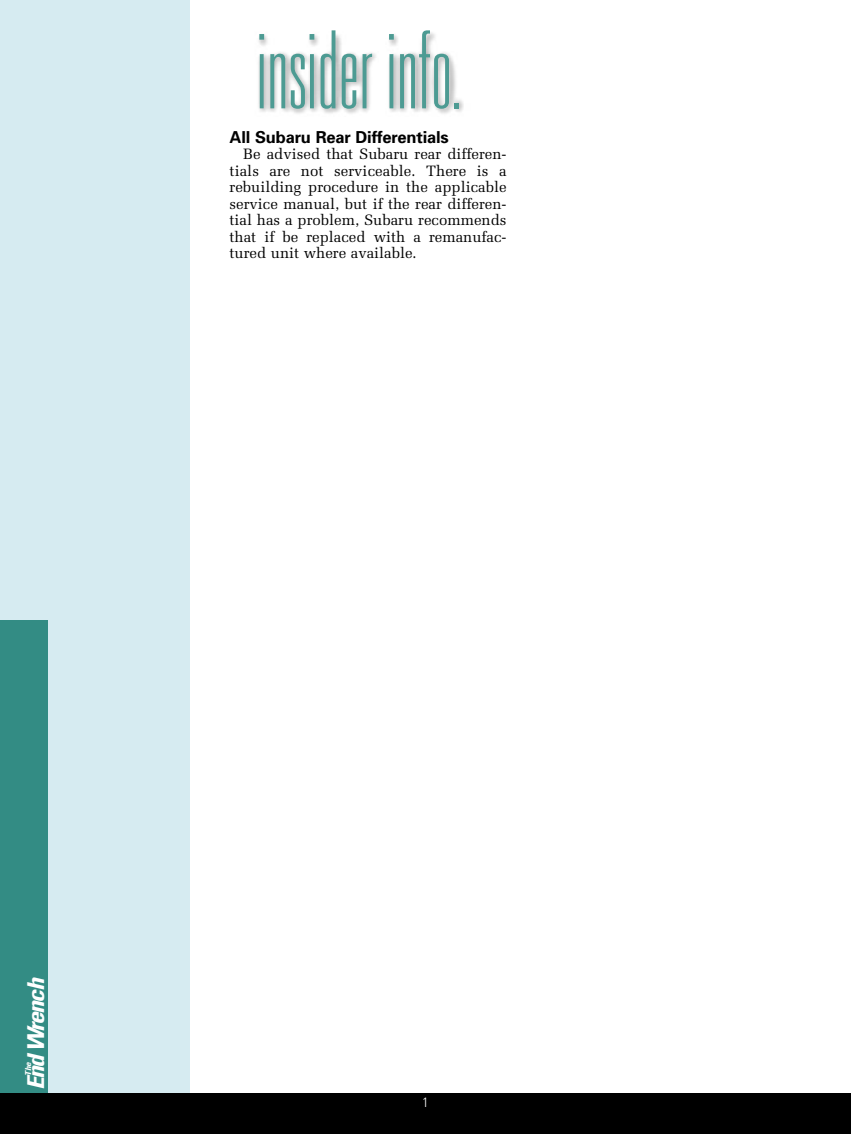
<style>
.page{position:relative;width:851px;height:1134px;background:#fff}
.page>*{position:absolute;margin:0;border:0;box-sizing:border-box;transform-origin:0 0}
.t1{font:100 ultra-condensed 108px "Univers";color:#4d9b93}
.t2{font:italic 700 condensed 23.25px "Univers";color:#fff;scale:1.1 1}
.t3{font:700 16.5px "Univers";letter-spacing:-.01em;color:#000}
.t4{font:15px/16.5px "Melior";color:#000;text-align:justify}
.t5{font:300 condensed 13.5px "Univers";color:#fff}
.t6{font:italic 700 condensed 8.25px "Univers";color:#fff;scale:1.1 1}
</style>
<div class="page">
<div style="left:0;top:0;width:189px;height:1107px;background:#d6ebf1"></div>
<div style="left:0;top:621px;width:47px;height:486px;background:#338c84"></div>
<div style="left:0;top:1093px;width:850px;height:41px;background:#000"></div>
<img style="left:258px;top:32px;width:206px;height:82px">
<h1 class="t1" style="left:256px;top:30px;width:207px">insider info.</h1>
<p class="t3" style="left:230px;top:131px;width:221px">All Subaru Rear Differentials</p>
<p class="t4" style="left:230px;top:147px;width:278px;text-indent:14px">Be advised that Subaru rear differen&shy;tials are not serviceable. There is a rebuilding procedure in the applicable service manual, but if the rear differen&shy;tial has a problem, Subaru recommends that if be replaced with a remanufac&shy;tured unit where available.</p>
<h2 class="t2" style="left:27px;top:1090px;width:103px;rotate:-90deg">End Wrench</h2>
<p class="t6" style="left:25px;top:1076px;width:15px;rotate:-90deg">The</p>
<p class="t5" style="left:422px;top:1097px;width:7px">1</p>
</div>
